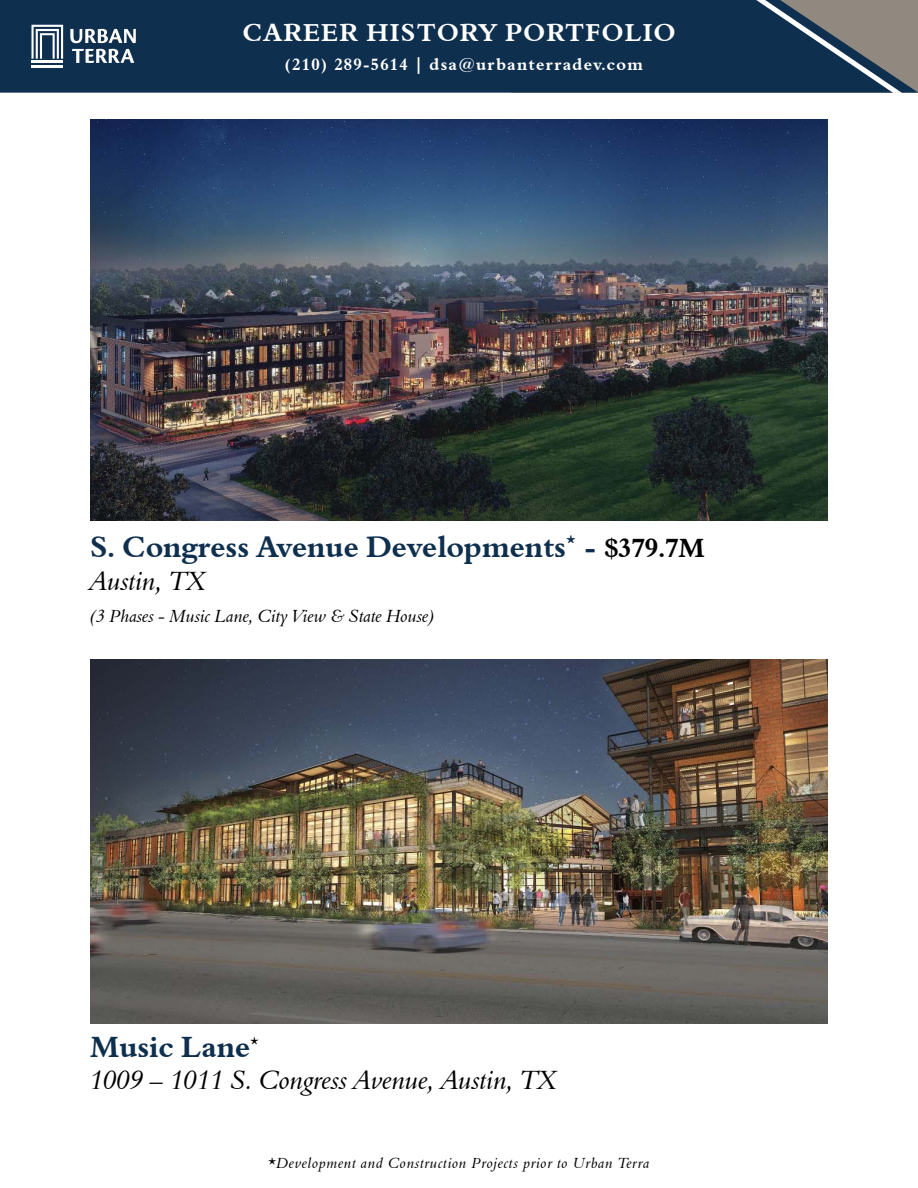
<style>
.page{position:relative;width:918px;height:1188px;background:#fff}
.page>*{position:absolute;margin:0;border:0;box-sizing:border-box;transform-origin:0 0}
.t1{font:30px "Aldine 401 BT Bold A";color:#0f2f4f}
.t2{font:27px "Aldine 401 BT Italic A";color:#000}
.t3{font:25.2px "Aldine 401 BT Bold A";letter-spacing:.05em;color:#fff}
.t4{font:18px "Aldine 401 BT Italic A";color:#000}
.t5{font:16.8px "Aldine 401 BT Bold A";letter-spacing:.075em;color:#fff}
.t6{font:15px "Aldine 401 BT Italic A";letter-spacing:.05em;color:#000}
.s1{font-size:27px;color:#000}
</style>
<div class="page">
<img style="left:90px;top:119px;width:738px;height:402px">
<img style="left:90px;top:660px;width:738px;height:363px">
<div style="left:0;top:0;width:511px;height:93px;background:#0f2f4f"></div>
<svg style="left:511px;top:0;width:407px;height:93px;background:#2a435b"></svg>
<svg style="left:31px;top:25px;width:32px;height:34px"></svg>
<hr style="left:32px;top:61px;width:31px;height:2px;background:#fff">
<hr style="left:32px;top:65px;width:31px;height:2px;background:#fff">
<svg style="left:70px;top:29px;width:66px;height:14px"></svg>
<svg style="left:72px;top:49px;width:62px;height:14px"></svg>
<h3 class="t3" style="left:243px;top:17px;width:434px">CAREER HISTORY PORTFOLIO</h3>
<p class="t5" style="left:284px;top:54px;width:360px">(210) 289-5614 | dsa@urbanterradev.com</p>
<h1 class="t1" style="left:90px;top:529px;width:616px">S. Congress Avenue Developments<sup>*</sup> - <span class="s1">$379.7M</span></h1>
<h2 class="t2" style="left:90px;top:564px;width:117px">Austin, TX</h2>
<p class="t4" style="left:90px;top:605px;width:346px">(3 Phases - Music Lane, City View &amp; State House)</p>
<h1 class="t1" style="left:90px;top:1028px;width:169px">Music Lane<sup>*</sup></h1>
<h2 class="t2" style="left:90px;top:1063px;width:468px">1009 – 1011 S. Congress Avenue, Austin, TX</h2>
<p class="t6" style="left:268px;top:1154px;width:383px">*Development and Construction Projects prior to Urban Terra</p>
</div>
